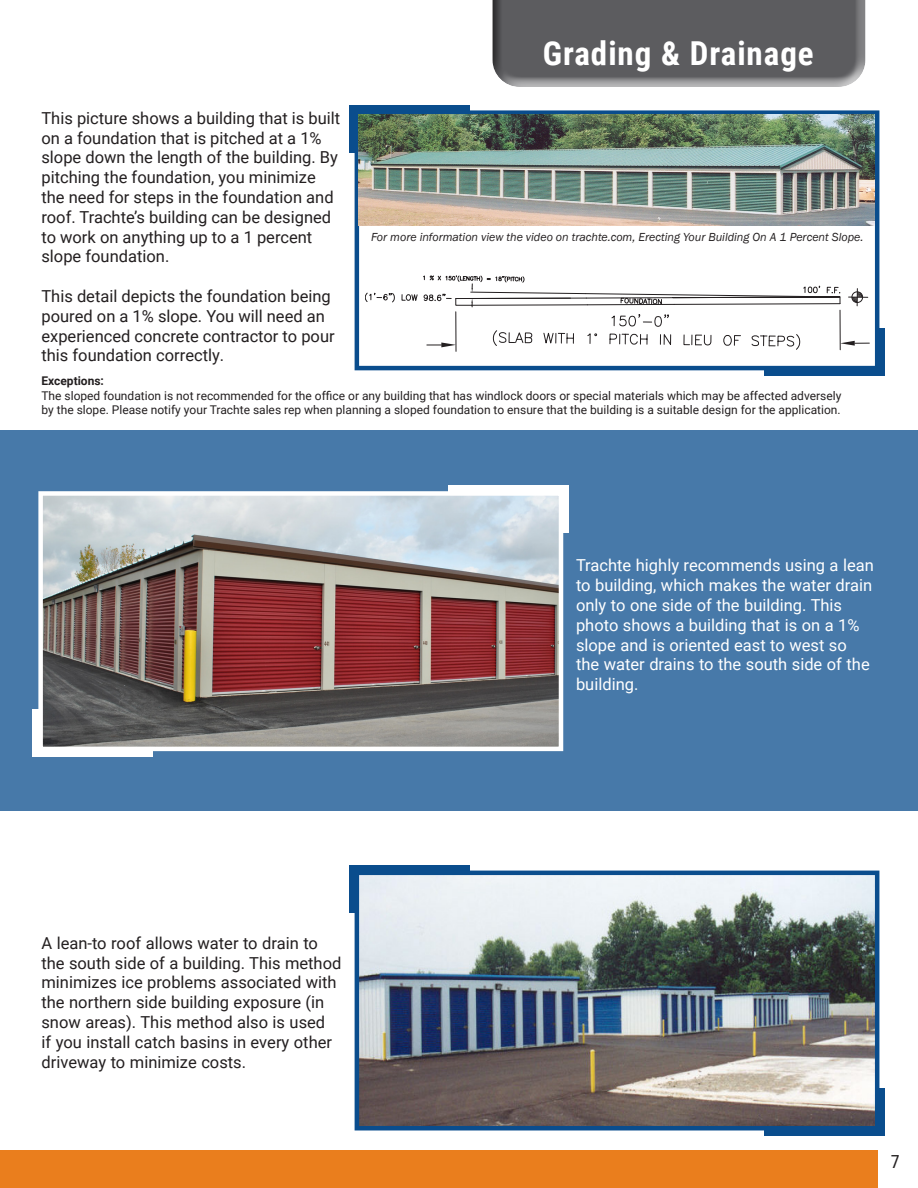
<style>
.page{position:relative;width:918px;height:1188px;background:#fff}
.page>*{position:absolute;margin:0;border:0;box-sizing:border-box;transform-origin:0 0}
.t1{font:700 33px "Roboto Condensed";letter-spacing:.03em;color:#fff}
.t2{font:18px "Roboto Condensed";color:#231f20}
.t3{font:16.5px/19.8px "Roboto";color:#231f20}
.t4{font:16.5px/19.8px "Roboto";color:#fff}
.t5{font:12px/14.4px "Roboto";color:#231f20}
.t6{font:italic 12px "Franklin Gothic";color:#231f20}
.t7{font:700 12px "Roboto";color:#231f20}
</style>
<div class="page">
<div style="left:0;top:431px;width:918px;height:380px;background:#4779a9"></div>
<div style="left:32px;top:709px;width:121px;height:48px;background:#fff"></div>
<div style="left:448px;top:485px;width:121px;height:48px;background:#fff"></div>
<img style="left:43px;top:496px;width:515px;height:250px">
<div style="left:38px;top:491px;width:525px;height:260px;border:4px solid #fff"></div>
<div style="left:490px;top:0;width:376px;height:90px;background:#fff;opacity:.75"></div>
<div style="left:490px;top:0;width:376px;height:79px;background:#231f20;opacity:.75"></div>
<div style="left:0;top:1151px;width:878px;height:37px;background:#ea7e1d"></div>
<div style="left:349px;top:865px;width:121px;height:48px;background:#0a4d8d"></div>
<div style="left:764px;top:1088px;width:121px;height:48px;background:#0a4d8d"></div>
<img style="left:360px;top:876px;width:514px;height:249px">
<div style="left:355px;top:871px;width:524px;height:259px;border:4px solid #0a4d8d"></div>
<div style="left:349px;top:105px;width:121px;height:48px;background:#0a4d8d"></div>
<div style="left:764px;top:328px;width:121px;height:48px;background:#0a4d8d"></div>
<div style="left:357px;top:113px;width:520px;height:255px;background:#fff"></div>
<svg style="left:365px;top:292px;width:30px;height:11px"></svg>
<svg style="left:427px;top:342px;width:29px;height:5px"></svg>
<hr style="left:456px;top:312px;width:1px;height:39px;background:#231f20">
<svg style="left:611px;top:314px;width:58px;height:13px"></svg>
<svg style="left:493px;top:330px;width:39px;height:16px"></svg>
<svg style="left:543px;top:332px;width:31px;height:12px"></svg>
<svg style="left:587px;top:333px;width:10px;height:11px"></svg>
<svg style="left:609px;top:333px;width:39px;height:12px"></svg>
<svg style="left:660px;top:334px;width:11px;height:11px"></svg>
<svg style="left:683px;top:334px;width:29px;height:12px"></svg>
<svg style="left:723px;top:335px;width:18px;height:11px"></svg>
<svg style="left:751px;top:334px;width:49px;height:16px"></svg>
<svg style="left:401px;top:275px;width:440px;height:32px"></svg>
<hr style="left:840px;top:310px;width:1px;height:40px;background:#231f20">
<svg style="left:840px;top:341px;width:29px;height:5px"></svg>
<svg style="left:849px;top:289px;width:19px;height:17px"></svg>
<div style="left:355px;top:110px;width:524px;height:260px;border:4px solid #0a4d8d"></div>
<img style="left:359px;top:115px;width:516px;height:111px">
<p class="t3" style="left:41px;top:107px;width:300px">This picture shows a building that is built on a foundation that is pitched at a 1% slope down the length of the building. By pitching the foundation, you minimize the need for steps in the foundation and roof. Trachte’s building can be designed to work on anything up to a 1 percent slope foundation.</p>
<p class="t3" style="left:41px;top:286px;width:295px">This detail depicts the foundation being poured on a 1% slope. You will need an experienced concrete contractor to pour this foundation correctly.</p>
<p class="t1" style="left:543px;top:31px;width:273px">Grading &amp; Drainage</p>
<p class="t6" style="left:371px;top:230px;width:494px">For more information view the video on trachte.com, Erecting Your Building On A 1 Percent Slope.</p>
<p class="t7" style="left:41px;top:373px;width:64px">Exceptions:</p>
<p class="t5" style="left:41px;top:388px;width:801px">The sloped foundation is not recommended for the office or any building that has windlock doors or special materials which may be affected adversely by the slope. Please notify your Trachte sales rep when planning a sloped foundation to ensure that the building is a suitable design for the application.</p>
<p class="t4" style="left:576px;top:555px;width:299px">Trachte highly recommends using a lean to building, which makes the water drain only to one side of the building. This photo shows a building that is on a 1% slope and is oriented east to west so the water drains to the south side of the building.</p>
<p class="t3" style="left:41px;top:932px;width:301px">A lean-to roof allows water to drain to the south side of a building. This method minimizes ice problems associated with the northern side building exposure (in snow areas). This method also is used<br>if you install catch basins in every other driveway to minimize costs.</p>
<p class="t2" style="left:891px;top:1149px;width:10px">7</p>
</div>
